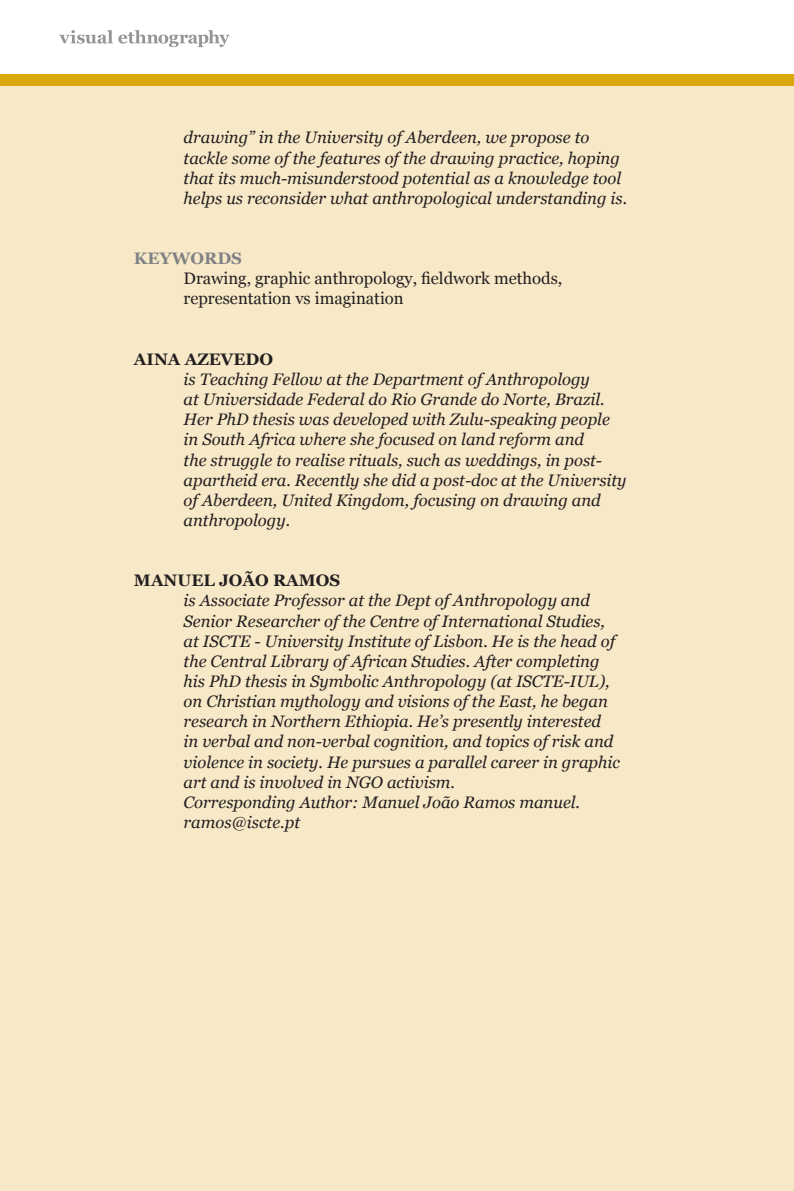
<style>
.page{position:relative;width:794px;height:1191px;background:#fff}
.page>*{position:absolute;margin:0;border:0;box-sizing:border-box;transform-origin:0 0}
.t1{font:italic 16.62px/20.1px "Georgia";color:#231f20}
.t2{font:16.62px/20.1px "Georgia";color:#231f20}
.t3{font:700 16.62px "Georgia";color:#231f20}
.t4{font:700 16.62px "Georgia";color:#808285}
</style>
<div class="page">
<svg style="left:59px;top:30px;width:170px;height:17px"></svg>
<div style="left:0;top:81px;width:794px;height:1110px;background:#f7e8c7"></div>
<div style="left:0;top:74px;width:794px;height:12px;background:#dba80c"></div>
<p class="t1" style="left:184px;top:128px;width:445px">drawing” in the University of Aberdeen, we propose to tackle some of the features of the drawing practice, hoping that its much-misunderstood potential as a knowledge tool helps us reconsider what anthropological understanding is.</p>
<p class="t4" style="left:134px;top:248px;width:109px">KEYWORDS</p>
<p class="t2" style="left:184px;top:269px;width:380px">Drawing, graphic anthropology, fieldwork methods, representation vs imagination</p>
<p class="t3" style="left:134px;top:348px;width:140px">AINA AZEVEDO</p>
<p class="t1" style="left:184px;top:369px;width:444px">is Teaching Fellow at the Department of Anthropology<br>at Universidade Federal do Rio Grande do Norte, Brazil.<br>Her PhD thesis was developed with Zulu-speaking people in South Africa where she focused on land reform and<br>the struggle to realise rituals, such as weddings, in post&shy;apartheid era. Recently she did a post-doc at the University of Aberdeen, United Kingdom, focusing on drawing and anthropology.</p>
<p class="t3" style="left:134px;top:570px;width:208px">MANUEL JOÃO RAMOS</p>
<p class="t1" style="left:184px;top:591px;width:438px">is Associate Professor at the Dept of Anthropology and Senior Researcher of the Centre of International Studies, at ISCTE - University Institute of Lisbon. He is the head of the Central Library of African Studies. After completing his PhD thesis in Symbolic Anthropology (at ISCTE-IUL), on Christian mythology and visions of the East, he began research in Northern Ethiopia. He’s presently interested<br>in verbal and non-verbal cognition, and topics of risk and violence in society. He pursues a parallel career in graphic art and is involved in NGO activism.</p>
<p class="t1" style="left:184px;top:792px;width:398px">Corresponding Author: Manuel João Ramos manuel. ramos@iscte.pt</p>
</div>
